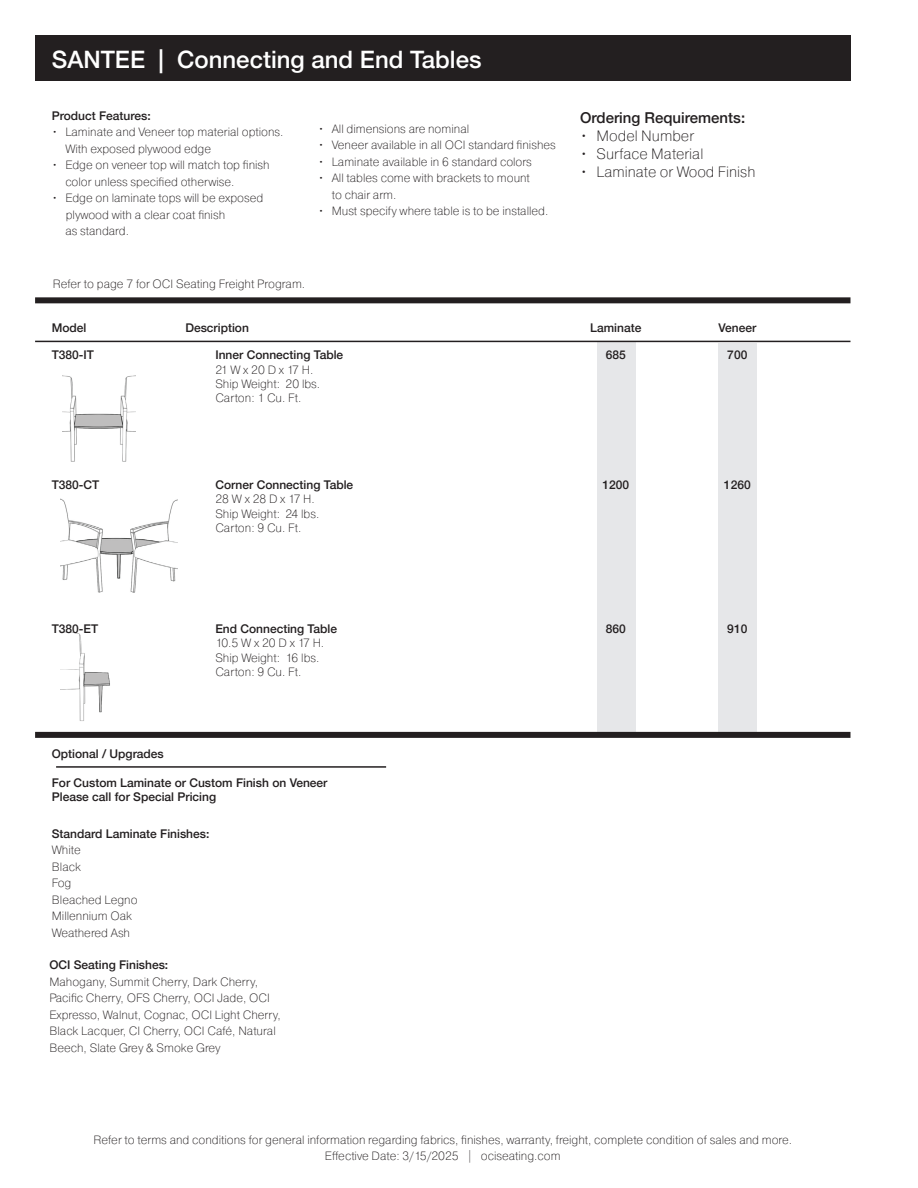
<style>
.page{position:relative;width:918px;height:1188px;background:#fff}
.page>*{position:absolute;margin:0;border:0;box-sizing:border-box;transform-origin:0 0}
.t1{font:500 24px "Helvetica Neue";color:#fff}
.t2{font:200 15px "Pragmatica";color:#231f20}
.t3{font:500 15px "Helvetica Neue";color:#231f20}
.t4{font:200 12px/16.5px "Pragmatica";color:#231f20}
.t5{font:500 12px/14.4px "Helvetica Neue";color:#231f20}
</style>
<div class="page">
<div style="left:718px;top:343px;width:39px;height:393px;background:#e6e7e9"></div>
<div style="left:35px;top:35px;width:815px;height:46px;background:#231f20"></div>
<div style="left:35px;top:297px;width:815px;height:6px;background:#231f20"></div>
<div style="left:597px;top:342px;width:38px;height:394px;background:#e6e7e9"></div>
<div style="left:35px;top:732px;width:815px;height:6px;background:#231f20"></div>
<hr style="left:35px;top:341px;width:815px;height:1px;background:#231f20">
<hr style="left:56px;top:766px;width:330px;height:2px;background:#231f20">
<img style="left:60px;top:498px;width:117px;height:95px">
<img style="left:60px;top:631px;width:50px;height:90px">
<img style="left:63px;top:375px;width:73px;height:87px">
<h1 class="t1" style="left:52px;top:40px;width:431px">SANTEE | Connecting and End Tables</h1>
<p class="t5" style="left:52px;top:107px;width:100px">Product Features:</p>
<p class="t4" style="left:65px;top:124px;width:220px;text-indent:-14px">• Laminate and Veneer top material options.<br>With exposed plywood edge</p>
<p class="t4" style="left:65px;top:157px;width:206px;text-indent:-14px">• Edge on veneer top will match top finish color unless specified otherwise.</p>
<p class="t4" style="left:65px;top:190px;width:199px;text-indent:-14px">• Edge on laminate tops will be exposed plywood with a clear coat finish<br>as standard.</p>
<p class="t4" style="left:318px;top:120px;width:152px">• All dimensions are nominal</p>
<p class="t4" style="left:318px;top:137px;width:239px">• Veneer available in all OCI standard finishes</p>
<p class="t4" style="left:318px;top:153px;width:215px">• Laminate available in 6 standard colors</p>
<p class="t4" style="left:332px;top:170px;width:200px;text-indent:-14px">• All tables come with brackets to mount to chair arm.</p>
<p class="t4" style="left:318px;top:203px;width:232px">• Must specify where table is to be installed.</p>
<p class="t4" style="left:53px;top:276px;width:254px">Refer to page 7 for OCI Seating Freight Program.</p>
<p class="t3" style="left:580px;top:105px;width:167px">Ordering Requirements:</p>
<p class="t2" style="left:580px;top:126px;width:116px">• Model Number</p>
<p class="t2" style="left:580px;top:144px;width:125px">• Surface Material</p>
<p class="t2" style="left:580px;top:162px;width:177px">• Laminate or Wood Finish</p>
<p class="t5" style="left:52px;top:320px;width:36px">Model</p>
<p class="t5" style="left:185px;top:320px;width:65px">Description</p>
<p class="t5" style="left:590px;top:320px;width:53px">Laminate</p>
<p class="t5" style="left:718px;top:320px;width:39px">Veneer</p>
<p class="t5" style="left:52px;top:347px;width:44px">T380-IT</p>
<p class="t5" style="left:215px;top:347px;width:129px">Inner Connecting Table</p>
<p class="t5" style="left:606px;top:347px;width:22px">685</p>
<p class="t5" style="left:727px;top:347px;width:22px">700</p>
<p class="t4" style="left:215px;top:362px;width:106px;line-height:14.4px">21 W x 20 D x 17 H.<br>Ship Weight: 20 lbs.<br>Carton: 1 Cu. Ft.</p>
<p class="t5" style="left:52px;top:476px;width:49px">T380-CT</p>
<p class="t5" style="left:215px;top:476px;width:139px">Corner Connecting Table</p>
<p class="t5" style="left:602px;top:476px;width:28px">1200</p>
<p class="t5" style="left:724px;top:476px;width:28px">1260</p>
<p class="t4" style="left:215px;top:492px;width:105px;line-height:14.4px">28 W x 28 D x 17 H.<br>Ship Weight: 24 lbs.<br>Carton: 9 Cu. Ft.</p>
<p class="t5" style="left:52px;top:620px;width:48px">T380-ET</p>
<p class="t5" style="left:215px;top:620px;width:123px">End Connecting Table</p>
<p class="t5" style="left:606px;top:620px;width:22px">860</p>
<p class="t5" style="left:727px;top:620px;width:22px">910</p>
<p class="t4" style="left:215px;top:636px;width:110px;line-height:14.4px">10.5 W x 20 D x 17 H.<br>Ship Weight: 16 lbs.<br>Carton: 9 Cu. Ft.</p>
<p class="t5" style="left:52px;top:745px;width:114px">Optional / Upgrades</p>
<p class="t5" style="left:52px;top:774px;width:277px">For Custom Laminate or Custom Finish on Veneer<br>Please call for Special Pricing</p>
<p class="t5" style="left:52px;top:825px;width:159px">Standard Laminate Finishes:</p>
<p class="t4" style="left:52px;top:841px;width:87px">White<br>Black<br>Fog<br>Bleached Legno<br>Millennium Oak<br>Weathered Ash</p>
<p class="t5" style="left:49px;top:957px;width:120px">OCI Seating Finishes:</p>
<p class="t4" style="left:49px;top:973px;width:233px">Mahogany, Summit Cherry, Dark Cherry, Pacific Cherry, OFS Cherry, OCI Jade, OCI Expresso, Walnut, Cognac, OCI Light Cherry, Black Lacquer, CI Cherry, OCI Café, Natural Beech, Slate Grey &amp; Smoke Grey</p>
<p class="t4" style="left:93px;top:1131px;width:700px;text-align:center">Refer to terms and conditions for general information regarding fabrics, finishes, warranty, freight, complete condition of sales and more.<br>Effective Date: 3/15/2025 | ociseating.com</p>
</div>
